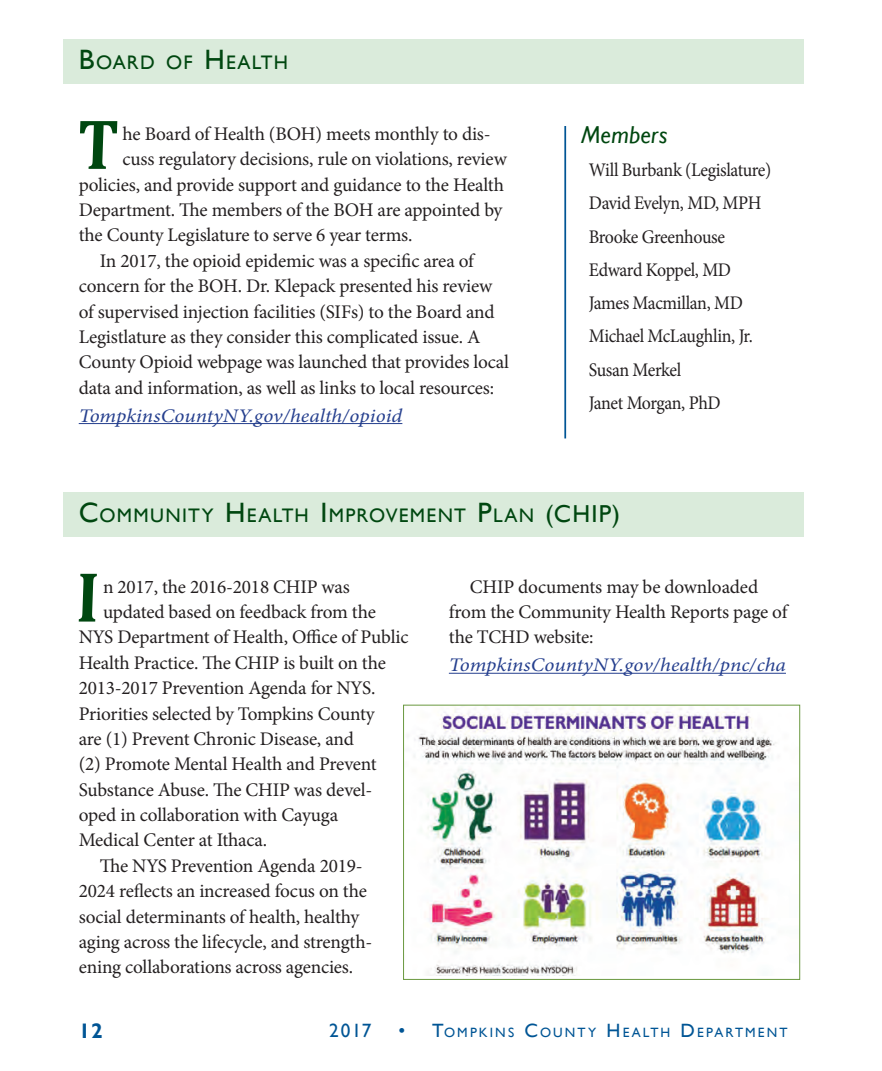
<style>
.page{position:relative;width:882px;height:1071px;background:#fff}
.page>*{position:absolute;margin:0;border:0;box-sizing:border-box;transform-origin:0 0}
.t1{font:700 71.58px "Cambria";color:#004710;scale:.9 1}
.t2{font:italic 24.5px "Gill Sans";letter-spacing:.01em;color:#004710}
.t3{font:700 21px "Gill Sans";color:#005595}
.t4{font:19.6px "Gill Sans";letter-spacing:.06em;color:#004710}
.t5{font:19.25px/25.4px "Minion Pro";letter-spacing:-.01em;color:#231f20}
.t6{font:19.25px/33.2px "Minion Pro";letter-spacing:-.01em;color:#231f20;scale:.93 1}
.t7{font:italic 19.25px "Minion Pro";color:#253f8e;scale:1.1 1}
.t8{font:19.25px "Gill Sans";color:#005595}
.t9{font:13.47px "Gill Sans";letter-spacing:.155em;color:#005595}
.s1{font-size:28px}
.s2{font-size:24.5px}
.s3{font-size:19.25px}
</style>
<div class="page">
<div style="left:63px;top:39px;width:740px;height:45px;background:#daebdb"></div>
<div style="left:63px;top:492px;width:740px;height:45px;background:#daebdb"></div>
<hr style="left:79px;top:423px;width:323px;height:1px;background:#253f8e">
<hr style="left:449px;top:673px;width:337px;height:1px;background:#253f8e">
<hr style="left:564px;top:126px;width:2px;height:312px;background:#005595">
<img style="left:414px;top:707px;width:362px;height:269px">
<div style="left:403px;top:705px;width:397px;height:275px;border:1px solid #6a983f"></div>
<p class="t4" style="left:79px;top:51px;width:196px"><span class="s1">B</span>OARD OF <span class="s1">H</span>EALTH</p>
<h1 class="t1" style="left:77px;top:94px;width:51px">T</h1>
<p class="t5" style="left:123px;top:121px;width:370px">he Board of Health (BOH) meets monthly to dis-</p>
<p class="t5" style="left:123px;top:147px;width:386px">cuss regulatory decisions, rule on violations, review</p>
<p class="t5" style="left:79px;top:172px;width:427px">policies, and provide support and guidance to the Health</p>
<p class="t5" style="left:79px;top:197px;width:425px">Department. The members of the BOH are appointed by</p>
<p class="t5" style="left:79px;top:223px;width:335px">the County Legislature to serve 6 year terms.</p>
<p class="t5" style="left:100px;top:248px;width:376px">In 2017, the opioid epidemic was a specific area of</p>
<p class="t5" style="left:79px;top:273px;width:415px">concern for the BOH. Dr. Klepack presented his review</p>
<p class="t5" style="left:79px;top:299px;width:417px">of supervised injection facilities (SIFs) to the Board and</p>
<p class="t5" style="left:79px;top:324px;width:403px">Legistlature as they consider this complicated issue. A</p>
<p class="t5" style="left:79px;top:350px;width:432px">County Opioid webpage was launched that provides local</p>
<p class="t5" style="left:79px;top:375px;width:417px">data and information, as well as links to local resources:</p>
<p class="t7" style="left:79px;top:402px;width:296px">TompkinsCountyNY.gov/health/opioid</p>
<p class="t2" style="left:581px;top:120px;width:88px">Members</p>
<p class="t6" style="left:589px;top:153px;width:198px">Will Burbank (Legislature)<br>David Evelyn, MD, MPH<br>Brooke Greenhouse<br>Edward Koppel, MD<br>James Macmillan, MD<br>Michael McLaughlin, Jr.<br>Susan Merkel<br>Janet Morgan, PhD</p>
<p class="t4" style="left:79px;top:504px;width:543px"><span class="s1">C</span>OMMUNITY <span class="s1">H</span>EALTH <span class="s1">I</span> MPROVEMENT <span class="s1">P</span>LAN <span class="s2">(CHIP )</span></p>
<h1 class="t1" style="left:76px;top:547px;width:30px">I</h1>
<p class="t5" style="left:103px;top:574px;width:248px">n 2017, the 2016-2018 CHIP was</p>
<p class="t5" style="left:103px;top:599px;width:274px">updated based on feedback from the</p>
<p class="t5" style="left:79px;top:625px;width:331px">NYS Department of Health, Office of Public</p>
<p class="t5" style="left:79px;top:650px;width:309px">Health Practice. The CHIP is built on the</p>
<p class="t5" style="left:79px;top:675px;width:298px">2013-2017 Prevention Agenda for NYS.</p>
<p class="t5" style="left:79px;top:701px;width:297px">Priorities selected by Tompkins County</p>
<p class="t5" style="left:79px;top:726px;width:277px">are (1) Prevent Chronic Disease, and</p>
<p class="t5" style="left:79px;top:752px;width:300px">(2) Promote Mental Health and Prevent</p>
<p class="t5" style="left:79px;top:777px;width:295px">Substance Abuse. The CHIP was devel-</p>
<p class="t5" style="left:79px;top:802px;width:261px">oped in collaboration with Cayuga</p>
<p class="t5" style="left:79px;top:828px;width:190px">Medical Center at Ithaca.</p>
<p class="t5" style="left:100px;top:853px;width:264px">The NYS Prevention Agenda 2019-</p>
<p class="t5" style="left:79px;top:878px;width:290px">2024 reflects an increased focus on the</p>
<p class="t5" style="left:79px;top:904px;width:282px">social determinants of health, healthy</p>
<p class="t5" style="left:79px;top:929px;width:295px">aging across the lifecycle, and strength-</p>
<p class="t5" style="left:79px;top:955px;width:276px">ening collaborations across agencies.</p>
<p class="t5" style="left:449px;top:574px;width:340px;text-indent:21px">CHIP documents may be downloaded from the Community Health Reports page of the TCHD website:</p>
<p class="t7" style="left:449px;top:652px;width:308px">TompkinsCountyNY.gov/health/pnc/cha</p>
<p class="t3" style="left:79px;top:1019px;width:25px">12</p>
<p class="t8" style="left:329px;top:1019px;width:44px">2017</p>
<p class="t9" style="left:398px;top:1025px;width:390px"><span class="s3">• T</span>OMPKINS <span class="s3">C</span>OUNTY <span class="s3">H</span>EALTH <span class="s3">D</span>EPARTMENT</p>
</div>
